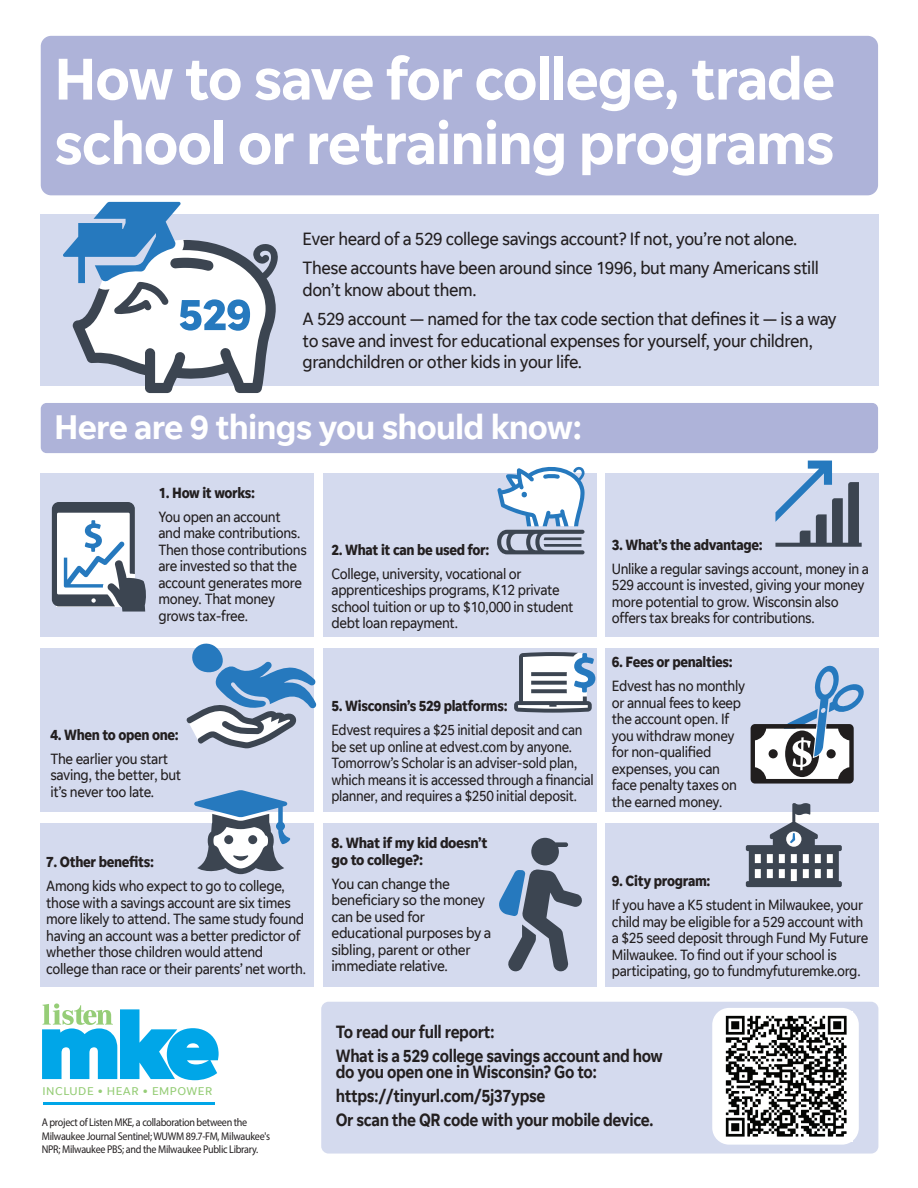
<style>
.page{position:relative;width:918px;height:1188px;background:#fff}
.page>*{position:absolute;margin:0;border:0;box-sizing:border-box;transform-origin:0 0}
.t1{font:600 60px/64.5px "Unify Sans";letter-spacing:-.025em;color:#fff;scale:.95 1}
.t2{font:600 34.5px "Unify Sans";letter-spacing:-.025em;color:#fff;scale:.95 1}
.t3{font:18px/29.1px "Unify Sans";letter-spacing:-.025em;color:#231f20;scale:.9 1}
.t4{font:600 18px/24px "Unify Sans";letter-spacing:-.025em;color:#231f20;scale:.85 1}
.t5{font:15px/16.5px "Unify Sans";letter-spacing:-.025em;color:#231f20;scale:.87 1}
.t6{font:15px/16.5px "Unify Sans";letter-spacing:-.025em;color:#231f20;scale:.85 1}
.t7{font:700 15px "Unify Sans";letter-spacing:-.025em;color:#231f20;scale:.87 1}
.t8{font:15px/16.5px "Unify Sans";letter-spacing:-.025em;color:#231f20;scale:.9 1}
.t9{font:700 15px/16.5px "Unify Sans";letter-spacing:-.025em;color:#231f20;scale:.9 1}
.t10{font:11.4px "Unify Sans";letter-spacing:.045em;color:#96cd77}
.t11{font:11.25px/13.5px "Myriad Pro";letter-spacing:-.03em;color:#231f20;scale:.9 1}
</style>
<div class="page">
<div style="left:41px;top:36px;width:837px;height:159px;background:#aeb3d9;border-radius:10px"></div>
<div style="left:41px;top:403px;width:837px;height:50px;background:#aeb3d9;border-radius:6px"></div>
<div style="left:323px;top:474px;width:273px;height:163px;background:#d4daee"></div>
<div style="left:41px;top:474px;width:273px;height:163px;background:#d4daee"></div>
<div style="left:323px;top:649px;width:273px;height:163px;background:#d4daee"></div>
<div style="left:41px;top:649px;width:273px;height:163px;background:#d4daee"></div>
<div style="left:323px;top:824px;width:273px;height:163px;background:#d4daee"></div>
<div style="left:605px;top:474px;width:274px;height:163px;background:#d4daee"></div>
<div style="left:605px;top:649px;width:274px;height:163px;background:#d4daee"></div>
<div style="left:605px;top:824px;width:274px;height:163px;background:#d4daee"></div>
<div style="left:41px;top:824px;width:273px;height:163px;background:#d4daee"></div>
<div style="left:41px;top:214px;width:838px;height:172px;background:#d4daee"></div>
<svg style="left:775px;top:461px;width:87px;height:86px"></svg>
<svg style="left:52px;top:502px;width:94px;height:110px"></svg>
<svg style="left:63px;top:202px;width:215px;height:191px"></svg>
<svg style="left:497px;top:466px;width:88px;height:88px"></svg>
<svg style="left:185px;top:643px;width:132px;height:105px"></svg>
<svg style="left:751px;top:665px;width:113px;height:119px"></svg>
<svg style="left:514px;top:652px;width:81px;height:61px"></svg>
<div style="left:321px;top:1002px;width:557px;height:152px;background:#d4daee;border-radius:7px"></div>
<hr style="left:43px;top:1102px;width:171px;height:3px;background:#00a6e8">
<svg style="left:42px;top:1003px;width:177px;height:77px"></svg>
<svg style="left:499px;top:838px;width:83px;height:133px"></svg>
<svg style="left:746px;top:803px;width:96px;height:84px"></svg>
<svg style="left:194px;top:790px;width:100px;height:85px"></svg>
<div style="left:712px;top:1008px;width:147px;height:137px;background:#fff;border-radius:17px"></div>
<img style="left:725px;top:1015px;width:122px;height:122px">
<h1 class="t1" style="left:54px;top:48px;width:824px">How to save for college, trade school or retraining programs</h1>
<p class="t3" style="left:303px;top:225px;width:575px">Ever heard of a 529 college savings account? If not, you’re not alone.<br>These accounts have been around since 1996, but many Americans still</p>
<p class="t3" style="left:303px;top:275px;width:595px">don’t know about them.<br>A 529 account — named for the tax code section that defines it — is a way</p>
<p class="t3" style="left:303px;top:330px;width:569px;line-height:21.6px">to save and invest for educational expenses for yourself, your children, grandchildren or other kids in your life.</p>
<h2 class="t2" style="left:54px;top:408px;width:557px">Here are 9 things you should know:</h2>
<p class="t7" style="left:158px;top:484px;width:113px">1. How it works:</p>
<p class="t5" style="left:158px;top:509px;width:172px">You open an account and make contributions.<br>Then those contributions are invested so that the account generates more money. That money grows tax-free.</p>
<p class="t7" style="left:332px;top:541px;width:183px">2. What it can be used for:</p>
<p class="t5" style="left:332px;top:565px;width:280px">College, university, vocational or apprenticeships programs, K12 private school tuition or up to $10,000 in student debt loan repayment.</p>
<p class="t7" style="left:50px;top:726px;width:149px">4. When to open one:</p>
<p class="t5" style="left:50px;top:750px;width:152px">The earlier you start saving, the better, but it’s never too late.</p>
<p class="t7" style="left:332px;top:698px;width:204px">5. Wisconsin’s 529 platforms:</p>
<p class="t6" style="left:332px;top:722px;width:310px">Edvest requires a $25 initial deposit and can be set up online at edvest.com by anyone.<br>Tomorrow’s Scholar is an adviser-sold plan, which means it is accessed through a financial planner, and requires a $250 initial deposit.</p>
<p class="t7" style="left:612px;top:536px;width:175px">3. What’s the advantage:</p>
<p class="t5" style="left:612px;top:560px;width:297px">Unlike a regular savings account, money in a 529 account is invested, giving your money more potential to grow. Wisconsin also offers tax breaks for contributions.</p>
<p class="t7" style="left:612px;top:653px;width:141px">6. Fees or penalties:</p>
<p class="t5" style="left:612px;top:678px;width:155px">Edvest has no monthly or annual fees to keep the account open. If you withdraw money for non-qualified expenses, you can face penalty taxes on the earned money.</p>
<p class="t7" style="left:46px;top:853px;width:125px">7. Other benefits:</p>
<p class="t5" style="left:46px;top:878px;width:301px">Among kids who expect to go to college, those with a savings account are six times more likely to attend. The same study found having an account was a better predictor of whether those children would attend college than race or their parents’ net worth.</p>
<p class="t10" style="left:43px;top:1085px;width:171px">INCLUDE • HEAR • EMPOWER</p>
<p class="t11" style="left:42px;top:1115px;width:255px">A project of Listen MKE, a collaboration between the<br>Milwaukee Journal Sentinel; WUWM 89.7-FM, Milwaukee's<br>NPR; Milwaukee PBS; and the Milwaukee Public Library.</p>
<p class="t9" style="left:332px;top:835px;width:175px">8. What if my kid doesn’t go to college?:</p>
<p class="t8" style="left:332px;top:875px;width:179px">You can change the beneficiary so the money can be used for educational purposes by a sibling, parent or other immediate relative.</p>
<p class="t7" style="left:612px;top:872px;width:115px">9. City program:</p>
<p class="t5" style="left:612px;top:897px;width:296px">If you have a K5 student in Milwaukee, your child may be eligible for a 529 account with a $25 seed deposit through Fund My Future Milwaukee. To find out if your school is participating, go to fundmyfuturemke.org.</p>
<p class="t4" style="left:336px;top:1020px;width:386px">To read our full report:<br>What is a 529 college savings account and how</p>
<p class="t4" style="left:336px;top:1060px;width:376px">do you open one in Wisconsin? Go to: https://tinyurl.com/5j37ypse<br>Or scan the QR code with your mobile device.</p>
</div>
